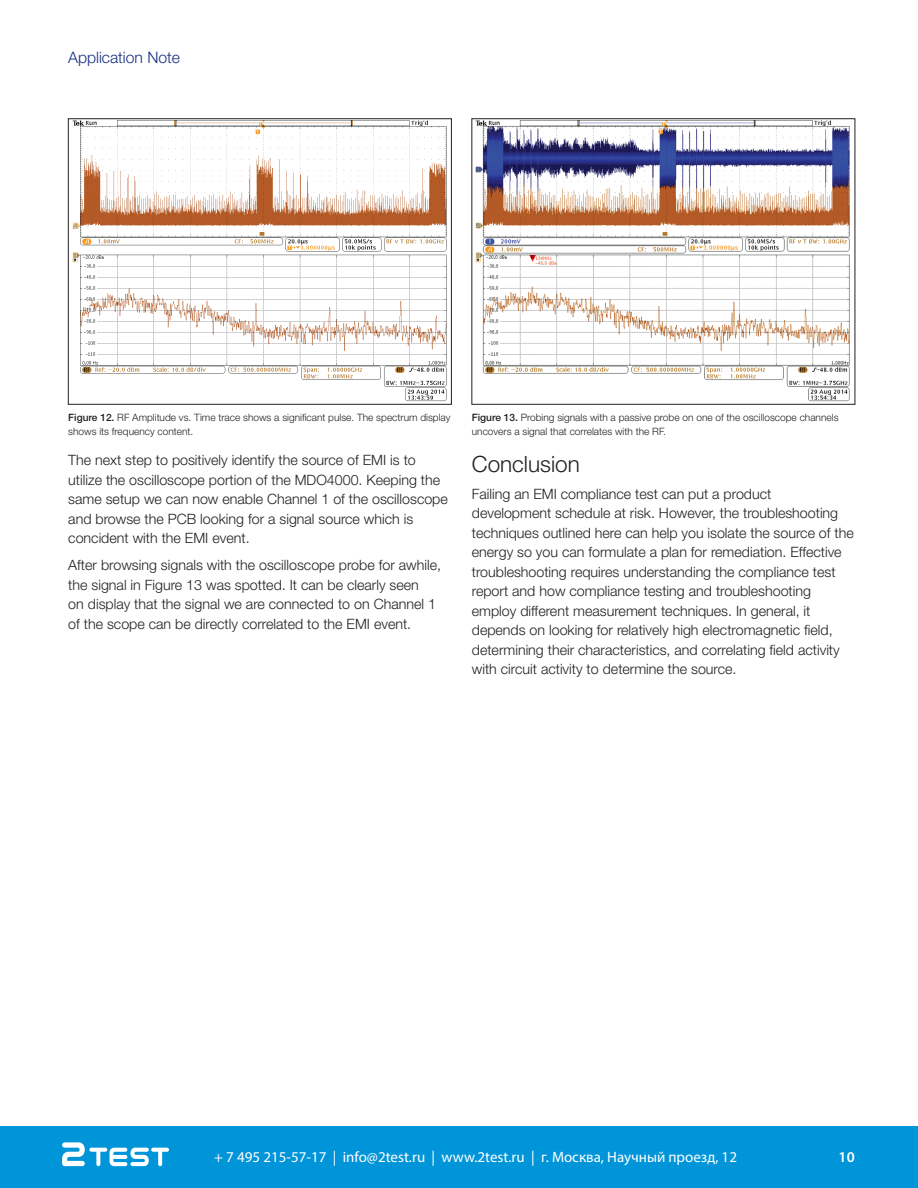
<style>
.page{position:relative;width:918px;height:1188px;background:#fff}
.page>*{position:absolute;margin:0;border:0;box-sizing:border-box;transform-origin:0 0}
.t1{font:300 22.5px "Helvetica Neue";color:#231f20}
.t2{font:300 15.75px "Helvetica Neue";color:#183181}
.t3{font:15px "Myriad Pro";color:#fff}
.t4{font:600 15px "Myriad Pro";color:#fff}
.t5{font:300 14.25px/19.5px "Helvetica Neue";color:#231f20}
.t6{font:300 10.2px/13.5px "Helvetica Neue";color:#231f20}
.s1{font-weight:500}
</style>
<div class="page">
<img style="left:72px;top:121px;width:375px;height:281px">
<div style="left:68px;top:119px;width:384px;height:286px;border:1px solid #231f20"></div>
<img style="left:475px;top:121px;width:375px;height:281px">
<div style="left:0;top:1127px;width:918px;height:61px;background:#0095d9"></div>
<svg style="left:62px;top:1142px;width:107px;height:24px"></svg>
<p class="t2" style="left:68px;top:48px;width:114px">Application Note</p>
<p class="t6" style="left:68px;top:411px;width:384px"><span class="s1">Figure 12.</span> RF Amplitude vs. Time trace shows a significant pulse. The spectrum display shows its frequency content.</p>
<p class="t6" style="left:472px;top:411px;width:368px"><span class="s1">Figure 13.</span> Probing signals with a passive probe on one of the oscilloscope channels uncovers a signal that correlates with the RF.</p>
<p class="t5" style="left:68px;top:450px;width:381px">The next step to positively identify the source of EMI is to utilize the oscilloscope portion of the MDO4000. Keeping the same setup we can now enable Channel 1 of the oscilloscope and browse the PCB looking for a signal source which is concident with the EMI event.</p>
<p class="t5" style="left:68px;top:555px;width:374px">After browsing signals with the oscilloscope probe for awhile, the signal in Figure 13 was spotted. It can be clearly seen<br>on display that the signal we are connected to on Channel 1 of the scope can be directly correlated to the EMI event.</p>
<p class="t1" style="left:472px;top:450px;width:109px">Conclusion</p>
<p class="t5" style="left:472px;top:483px;width:383px">Failing an EMI compliance test can put a product development schedule at risk. However, the troubleshooting techniques outlined here can help you isolate the source of the energy so you can formulate a plan for remediation. Effective troubleshooting requires understanding the compliance test report and how compliance testing and troubleshooting employ different measurement techniques. In general, it depends on looking for relatively high electromagnetic field, determining their characteristics, and correlating field activity with circuit activity to determine the source.</p>
<p class="t3" style="left:214px;top:1148px;width:524px">+ 7 495 215-57-17 | info@2test.ru | www.2test.ru | г. Москва, Научный проезд, 12</p>
<p class="t4" style="left:839px;top:1147px;width:18px">10</p>
</div>
